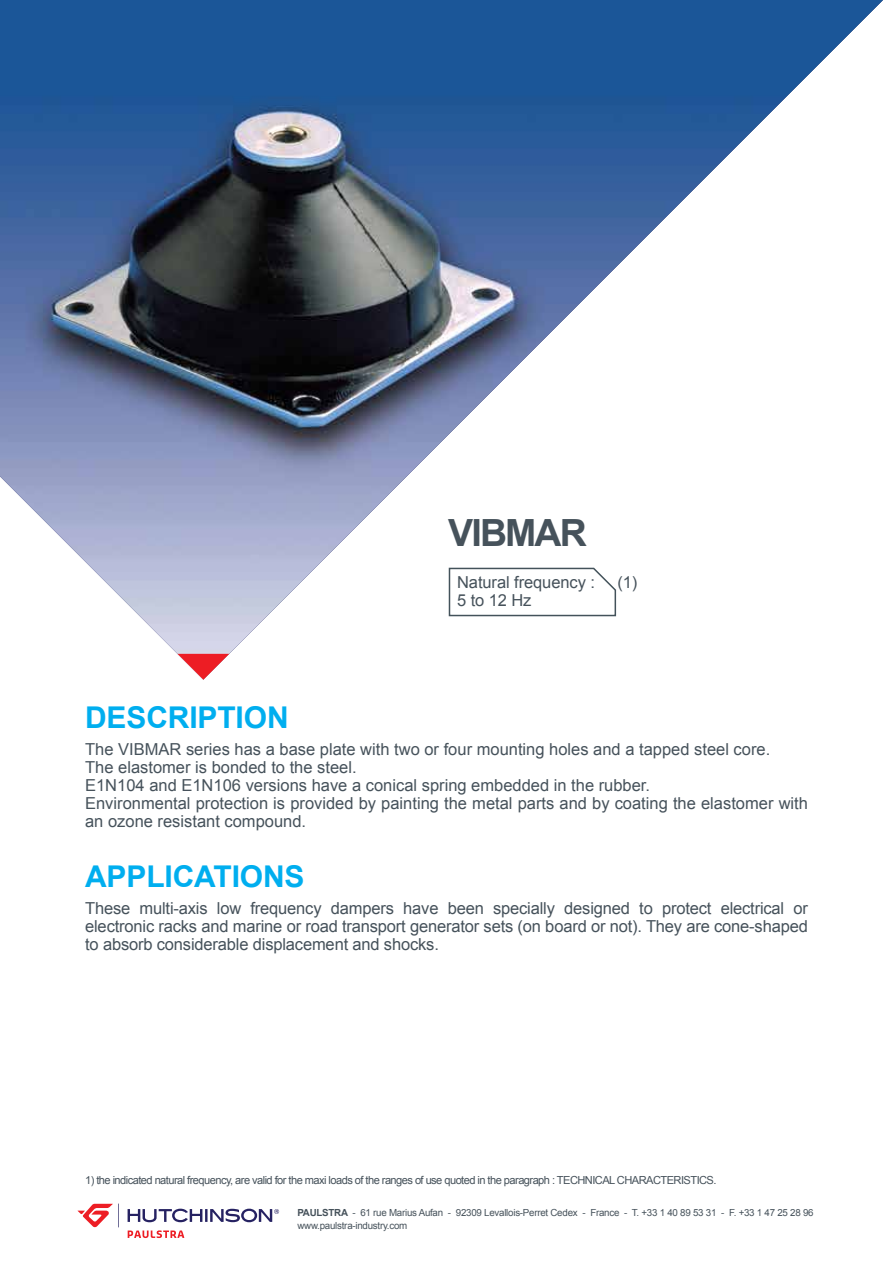
<style>
.page{position:relative;width:893px;height:1263px;background:#fff}
.page>*{position:absolute;margin:0;border:0;box-sizing:border-box;transform-origin:0 0}
.t1{font:700 37.5px "Arial";letter-spacing:-.05em;color:#46525b}
.t2{font:700 30px "Arial";letter-spacing:-.005em;color:#00aeef}
.t3{font:16.5px/18px "Arial";color:#46525b}
.t4{font:11.1px "Arial";letter-spacing:-.05em;color:#46525b}
.t5{font:9.75px/13.5px "Arial";letter-spacing:-.025em;color:#46525b}
.s1{font-weight:700}
</style>
<div class="page">
<svg style="left:128px;top:1230px;width:56px;height:8px"></svg>
<svg style="left:128px;top:1209px;width:151px;height:13px"></svg>
<svg style="left:78px;top:1203px;width:41px;height:24px"></svg>
<img style="left:0;top:0;width:883px;height:654px">
<svg style="left:177px;top:654px;width:52px;height:26px"></svg>
<svg style="left:448px;top:566px;width:169px;height:51px"></svg>
<h1 class="t1" style="left:448px;top:508px;width:140px">VIBMAR</h1>
<p class="t3" style="left:457px;top:574px;width:139px">Natural frequency :</p>
<p class="t3" style="left:617px;top:574px;width:21px">(1)</p>
<p class="t3" style="left:457px;top:592px;width:76px">5 to 12 Hz</p>
<h2 class="t2" style="left:85px;top:697px;width:205px">DESCRIPTION</h2>
<p class="t3" style="left:85px;top:740px;width:724px">The VIBMAR series has a base plate with two or four mounting holes and a tapped steel core.<br>The elastomer is bonded to the steel.<br>E1N104 and E1N106 versions have a conical spring embedded in the rubber.<br>Environmental protection is provided by painting the metal parts and by coating the elastomer with an ozone resistant compound.</p>
<h2 class="t2" style="left:85px;top:856px;width:221px">APPLICATIONS</h2>
<p class="t3" style="left:85px;top:899px;width:724px;text-align:justify">These multi-axis low frequency dampers have been specially designed to protect electrical or electronic racks and marine or road transport generator sets (on board or not). They are cone-shaped to absorb considerable displacement and shocks.</p>
<p class="t4" style="left:85px;top:1173px;width:633px">1) the indicated natural frequency, are valid for the maxi loads of the ranges of use quoted in the paragraph : TECHNICAL CHARACTERISTICS.</p>
<p class="t5" style="left:297px;top:1206px;width:518px"><span class="s1">PAULSTRA</span> - 61 rue Marius Aufan - 92309 Levallois-Perret Cedex - France - T. +33 1 40 89 53 31 - F. +33 1 47 25 28 96 www.paulstra-industry.com</p>
</div>
